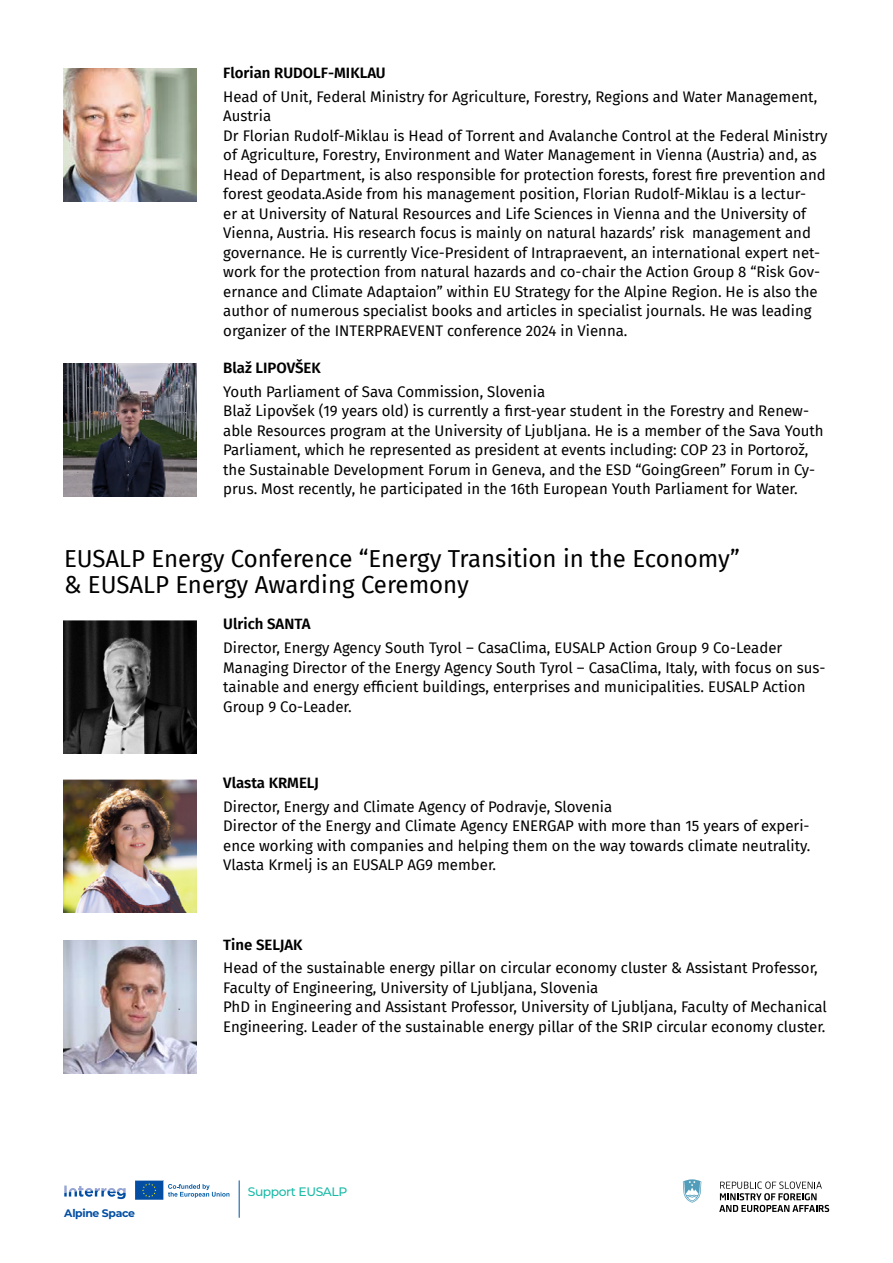
<style>
.page{position:relative;width:893px;height:1263px;background:#fff}
.page>*{position:absolute;margin:0;border:0;box-sizing:border-box;transform-origin:0 0}
.t1{font:24px/25.5px "Fira Sans";color:#000}
.t2{font:15px/19.5px "Fira Sans";color:#000}
.t3{font:600 15px "Fira Sans";color:#000}
.t4{font:500 12.3px "Montserrat";letter-spacing:-.035em;color:#1bbaa7}
.t5{font:700 10.95px "Montserrat";letter-spacing:-.03em;color:#034ea2}
</style>
<div class="page">
<svg style="left:683px;top:1179px;width:18px;height:23px"></svg>
<svg style="left:719px;top:1181px;width:110px;height:31px"></svg>
<svg style="left:64px;top:1185px;width:62px;height:14px"></svg>
<svg style="left:135px;top:1180px;width:94px;height:20px"></svg>
<hr style="left:239px;top:1181px;width:1px;height:36px;background:#06509f">
<img style="left:64px;top:68px;width:133px;height:134px">
<img style="left:64px;top:364px;width:133px;height:133px">
<img style="left:64px;top:621px;width:133px;height:132px">
<img style="left:64px;top:779px;width:133px;height:133px">
<img style="left:64px;top:940px;width:133px;height:133px">
<p class="t3" style="left:223px;top:60px;width:164px">Florian RUDOLF-MIKLAU</p>
<p class="t2" style="left:223px;top:86px;width:606px">Head of Unit, Federal Ministry for Agriculture, Forestry, Regions and Water Management, Austria<br>Dr Florian Rudolf-Miklau is Head of Torrent and Avalanche Control at the Federal Ministry of Agriculture, Forestry, Environment and Water Management in Vienna (Austria) and, as Head of Department, is also responsible for protection forests, forest fire prevention and forest geodata.Aside from his management position, Florian Rudolf-Miklau is a lectur-<br>er at University of Natural Resources and Life Sciences in Vienna and the University of Vienna, Austria. His research focus is mainly on natural hazards’ risk management and governance. He is currently Vice-President of Intrapraevent, an international expert net&shy;work for the protection from natural hazards and co-chair the Action Group 8 “Risk Gov&shy;ernance and Climate Adaptaion” within EU Strategy for the Alpine Region. He is also the author of numerous specialist books and articles in specialist journals. He was leading organizer of the INTERPRAEVENT conference 2024 in Vienna.</p>
<p class="t3" style="left:223px;top:355px;width:99px">Blaž LIPOVŠEK</p>
<p class="t2" style="left:223px;top:381px;width:602px">Youth Parliament of Sava Commission, Slovenia<br>Blaž Lipovšek (19 years old) is currently a first-year student in the Forestry and Renew&shy;able Resources program at the University of Ljubljana. He is a member of the Sava Youth Parliament, which he represented as president at events including: COP 23 in Portorož, the Sustainable Development Forum in Geneva, and the ESD “GoingGreen” Forum in Cy&shy;prus. Most recently, he participated in the 16th European Youth Parliament for Water.</p>
<h1 class="t1" style="left:64px;top:546px;width:677px">EUSALP Energy Conference “Energy Transition in the Economy” &amp; EUSALP Energy Awarding Ceremony</h1>
<p class="t3" style="left:223px;top:612px;width:89px">Ulrich SANTA</p>
<p class="t2" style="left:223px;top:638px;width:604px">Director, Energy Agency South Tyrol – CasaClima, EUSALP Action Group 9 Co-Leader Managing Director of the Energy Agency South Tyrol – CasaClima, Italy, with focus on sus&shy;tainable and energy efficient buildings, enterprises and municipalities. EUSALP Action Group 9 Co-Leader.</p>
<p class="t3" style="left:223px;top:770px;width:97px">Vlasta KRMELJ</p>
<p class="t2" style="left:223px;top:796px;width:589px">Director, Energy and Climate Agency of Podravje, Slovenia<br>Director of the Energy and Climate Agency ENERGAP with more than 15 years of experi&shy;ence working with companies and helping them on the way towards climate neutrality.<br>Vlasta Krmelj is an EUSALP AG9 member.</p>
<p class="t3" style="left:223px;top:932px;width:81px">Tine SELJAK</p>
<p class="t2" style="left:223px;top:958px;width:605px">Head of the sustainable energy pillar on circular economy cluster &amp; Assistant Professor, Faculty of Engineering, University of Ljubljana, Slovenia<br>PhD in Engineering and Assistant Professor, University of Ljubljana, Faculty of Mechanical Engineering. Leader of the sustainable energy pillar of the SRIP circular economy cluster.</p>
<p class="t5" style="left:64px;top:1205px;width:72px">Alpine Space</p>
<p class="t4" style="left:248px;top:1183px;width:101px">Support EUSALP</p>
</div>
